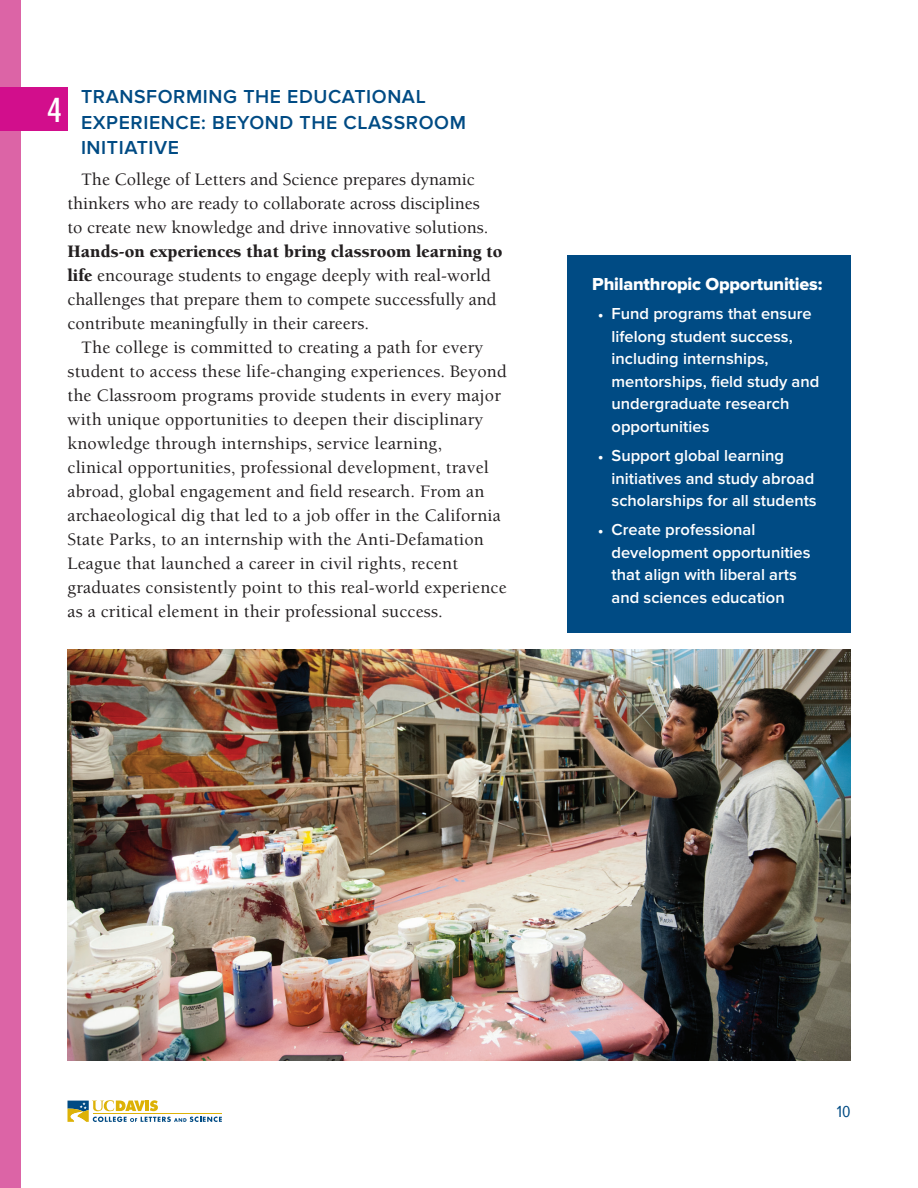
<style>
.page{position:relative;width:918px;height:1188px;background:#fff}
.page>*{position:absolute;margin:0;border:0;box-sizing:border-box;transform-origin:0 0}
.t1{font:500 36px "Proxima Nova Ex Cn";color:#fff}
.t2{font:600 19.5px/25.5px "Proxima Nova";letter-spacing:.03em;color:#004b84}
.t3{font:500 18px/24px "Berkeley Std";letter-spacing:.01em;color:#231f20}
.t4{font:18px "Proxima Nova Extrabld";letter-spacing:-.01em;color:#fff}
.t5{font:600 16.5px/22.5px "Proxima Nova";color:#fff}
.t6{font:16.5px "Proxima Nova Cond";color:#004b84}
.s1{font-weight:900}
.s2{font-family:"Berkeley Std";font-weight:900;font-size:10.5px}
</style>
<div class="page">
<svg style="left:67px;top:1100px;width:155px;height:22px"></svg>
<div style="left:567px;top:255px;width:283px;height:378px;background:#004b84"></div>
<img style="left:68px;top:649px;width:782px;height:411px">
<div style="left:0;top:0;width:20px;height:1188px;background:#dc64a6"></div>
<div style="left:0;top:88px;width:68px;height:43px;background:#d20e8c"></div>
<p class="t2" style="left:81px;top:85px;width:387px">TRANSFORMING THE EDUCATIONAL<br>EXPERIENCE: BEYOND THE CLASSROOM<br>INITIATIVE</p>
<p class="t3" style="left:68px;top:168px;width:422px;text-align:center">The College of Letters and Science prepares dynamic thinkers who are ready to collaborate across disciplines to create new knowledge and drive innovative solutions.</p>
<p class="t3" style="left:68px;top:240px;width:437px"><span class="s1">Hands-on experiences that bring classroom learning to life</span> encourage students to engage deeply with real-world challenges that prepare them to compete successfully and contribute meaningfully in their careers.</p>
<p class="t3" style="left:68px;top:336px;width:441px;text-indent:14px">The college is committed to creating a path for every student to access these life-changing experiences. Beyond the Classroom programs provide students in every major with unique opportunities to deepen their disciplinary knowledge through internships, service learning,<br>clinical opportunities, professional development, travel abroad, global engagement and field research. From an archaeological dig that led to a job offer in the California State Parks, to an internship with the Anti-Defamation League that launched a career in civil rights, recent graduates consistently point to this real-world experience as a critical element in their professional success.</p>
<h1 class="t1" style="left:48px;top:84px;width:15px">4</h1>
<p class="t4" style="left:592px;top:274px;width:232px">Philanthropic Opportunities:</p>
<p class="t5" style="left:612px;top:303px;width:209px;text-indent:-14px"><span class="s2">•</span> Fund programs that ensure lifelong student success, including internships, mentorships, field study and undergraduate research opportunities</p>
<p class="t5" style="left:612px;top:445px;width:207px;text-indent:-14px"><span class="s2">•</span> Support global learning initiatives and study abroad scholarships for all students</p>
<p class="t5" style="left:612px;top:519px;width:201px;text-indent:-14px"><span class="s2">•</span> Create professional development opportunities that align with liberal arts and sciences education</p>
<p class="t6" style="left:837px;top:1100px;width:15px">10</p>
</div>
